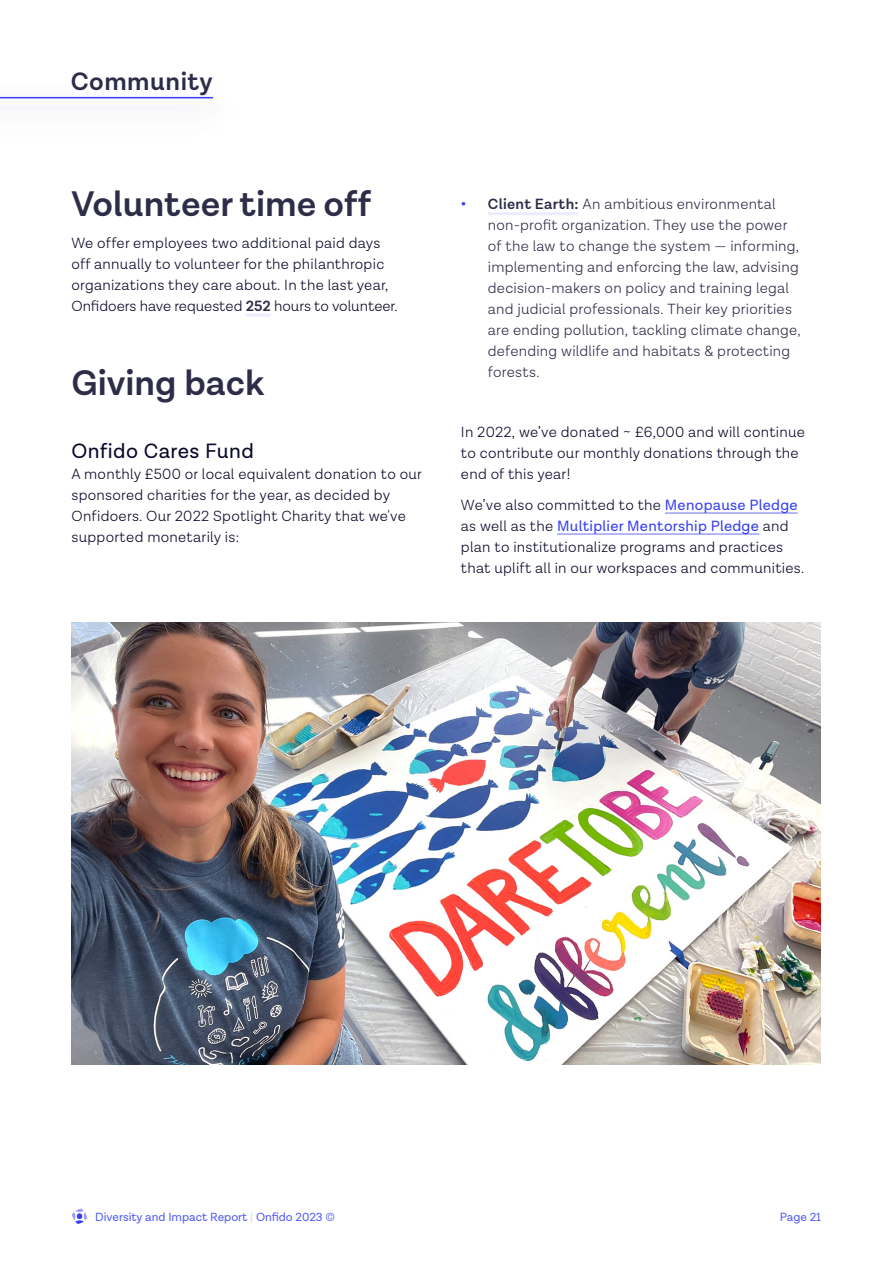
<style>
.page{position:relative;width:893px;height:1263px;background:#fff}
.page>*{position:absolute;margin:0;border:0;box-sizing:border-box;transform-origin:0 0}
.t1{font:600 36px "Lota Grotesque Alt 1";color:#2d2d48}
.t2{font:600 25.5px "Lota Grotesque Alt 1";letter-spacing:.02em;color:#2d2d48}
.t3{font:21px "Lota Grotesque Alt 1";letter-spacing:.02em;color:#080828}
.t4{font:300 15px/21px "Lota Grotesque Alt 1";letter-spacing:.02em;color:#080828}
.t5{font:300 15px/21px "Lota Grotesque Alt 1";letter-spacing:.015em;color:#2d2d48}
.t6{font:12px "Lota Grotesque Alt 1";color:#545df7}
.s1{font-weight:600;color:#2d2d48}
.s2{font-weight:600;color:#3640f5}
.s3{font-weight:600}
.s4{font-weight:400;color:#3640f5}
.s5{font-weight:300;color:#cccffd}
.s6{font-weight:300}
</style>
<div class="page">
<svg style="left:72px;top:1209px;width:15px;height:15px"></svg>
<hr style="left:246px;top:314px;width:25px;height:3px;background:#ebecfe">
<hr style="left:0;top:97px;width:213px;height:1px;background:#3640f5">
<img style="left:71px;top:623px;width:750px;height:441px">
<hr style="left:488px;top:212px;width:91px;height:3px;background:#ebecfe">
<hr style="left:665px;top:512px;width:133px;height:2px;background:#9a9ffa">
<hr style="left:557px;top:533px;width:202px;height:2px;background:#9a9ffa">
<h2 class="t2" style="left:71px;top:71px;width:143px">Community</h2>
<h1 class="t1" style="left:71px;top:189px;width:301px">Volunteer time off</h1>
<p class="t4" style="left:71px;top:233px;width:328px">We offer employees two additional paid days off annually to volunteer for the philanthropic organizations they care about. In the last year, Onfidoers have requested <span class="s1">252</span> hours to volunteer.</p>
<h1 class="t1" style="left:71px;top:367px;width:194px">Giving back</h1>
<h3 class="t3" style="left:71px;top:441px;width:184px">Onfido Cares Fund</h3>
<p class="t4" style="left:71px;top:464px;width:352px">A monthly £500 or local equivalent donation to our sponsored charities for the year, as decided by Onfidoers. Our 2022 Spotlight Charity that we've supported monetarily is:</p>
<p class="t5" style="left:488px;top:194px;width:314px;text-indent:-27px"><span class="s2">•</span> <span class="s3">Client Earth:</span> An ambitious environmental non-profit organization. They use the power of the law to change the system — informing, implementing and enforcing the law, advising decision-makers on policy and training legal and judicial professionals. Their key priorities are ending pollution, tackling climate change, defending wildlife and habitats &amp; protecting forests.</p>
<p class="t4" style="left:461px;top:422px;width:345px">In 2022, we’ve donated ~ £6,000 and will continue to contribute our monthly donations through the end of this year!</p>
<p class="t4" style="left:461px;top:495px;width:345px">We’ve also committed to the <span class="s4">Menopause Pledge </span>as well as the <span class="s4">Multiplier Mentorship Pledge</span> and plan to institutionalize programs and practices that uplift all in our workspaces and communities.</p>
<p class="t6" style="left:95px;top:1211px;width:241px">Diversity and Impact Report <span class="s5">|</span> Onfido 2023 <span class="s6">©</span></p>
<p class="t6" style="left:780px;top:1211px;width:43px">Page 21</p>
</div>
